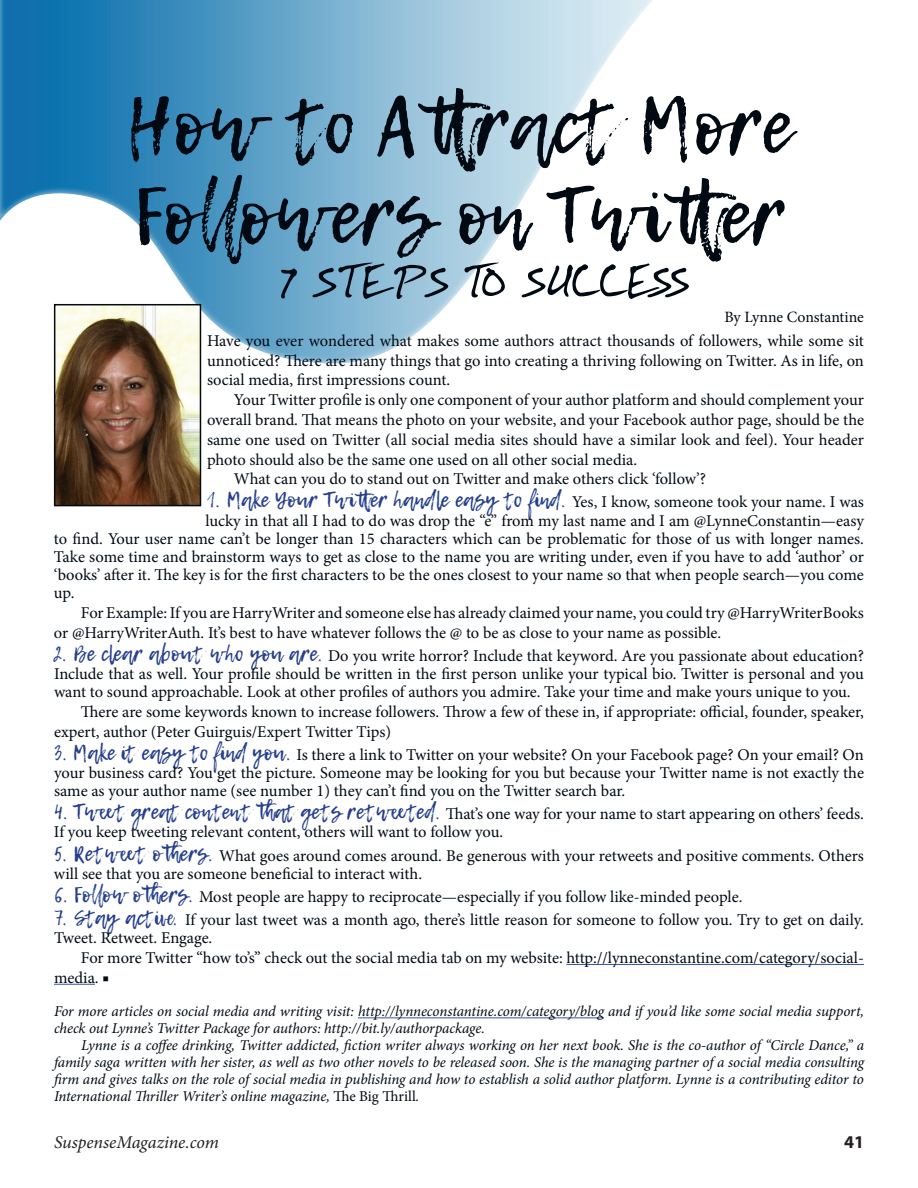
<style>
.page{position:relative;width:918px;height:1188px;background:#fff}
.page>*{position:absolute;margin:0;border:0;box-sizing:border-box;transform-origin:0 0}
.t1{font:78px/90px "Lemon Tuesday";color:#010a13}
.t2{font:57px "Bailey MF";color:#010a13}
.t3{font:21px "Lemon Tuesday";color:#253f8e}
.t4{font:italic 18px "Minion Pro";letter-spacing:-.005em;color:#231f20}
.t5{font:700 18px "Myriad Pro";color:#231f20}
.t6{font:16.5px/18.1px "Minion Pro";letter-spacing:-.005em;color:#010a13}
.t7{font:15.75px "Minion Pro";letter-spacing:-.005em;color:#010a13}
.t8{font:italic 15px/16.8px "Minion Pro";letter-spacing:-.01em;color:#010a13}
.s1{font-family:"Minion Pro";font-size:16.5px;color:#010a13}
.s2{font-family:"Lemon Tuesday";font-size:21px;color:#253f8e}
.s3{font-style:normal}
</style>
<div class="page">
<img style="left:0;top:0;width:653px;height:474px">
<hr style="left:566px;top:964px;width:298px;height:1px;background:#3853a3">
<hr style="left:54px;top:984px;width:41px;height:1px;background:#3853a3">
<hr style="left:358px;top:1017px;width:246px;height:1px;background:#3853a3">
<img style="left:57px;top:307px;width:141px;height:196px">
<div style="left:54px;top:304px;width:147px;height:202px;border:2px solid #010a13"></div>
<h1 class="t1" style="left:127px;top:81px;width:666px">How to Attract More<br>Followers on Twitter</h1>
<h2 class="t2" style="left:281px;top:247px;width:411px">7 STEPS TO SUCCESS</h2>
<p class="t7" style="left:724px;top:306px;width:141px">By Lynne Constantine</p>
<p class="t6" style="left:207px;top:331px;width:658px;line-height:19.8px;text-align:justify">Have you ever wondered what makes some authors attract thousands of followers, while some sit unnoticed? There are many things that go into creating a thriving following on Twitter. As in life, on social media, first impressions count.</p>
<p class="t6" style="left:234px;top:391px;width:632px">Your Twitter profile is only one component of your author platform and should complement your</p>
<p class="t6" style="left:207px;top:411px;width:659px">overall brand. That means the photo on your website, and your Facebook author page, should be the</p>
<p class="t6" style="left:207px;top:430px;width:658px">same one used on Twitter (all social media sites should have a similar look and feel). Your header</p>
<p class="t6" style="left:207px;top:450px;width:432px">photo should also be the same one used on all other social media.</p>
<p class="t6" style="left:234px;top:470px;width:474px">What can you do to stand out on Twitter and make others click ‘follow’?</p>
<p class="t3" style="left:207px;top:488px;width:659px">1. Make Your Twitter handle easy to find. <span class="s1">Yes, I know, someone took your name. I was</span></p>
<p class="t6" style="left:54px;top:511px;width:812px;text-align:justify;text-indent:152px">lucky in that all I had to do was drop the “e” from my last name and I am @LynneConstantin—easy to find. Your user name can’t be longer than 15 characters which can be problematic for those of us with longer names.<br>Take some time and brainstorm ways to get as close to the name you are writing under, even if you have to add ‘author’ or ‘books’ after it. The key is for the first characters to be the ones closest to your name so that when people search—you come up.</p>
<p class="t6" style="left:54px;top:603px;width:811px;line-height:19.8px;text-indent:27px">For Example: If you are HarryWriter and someone else has already claimed your name, you could try @HarryWriterBooks or @HarryWriterAuth. It’s best to have whatever follows the @ to be as close to your name as possible.</p>
<p class="t6" style="left:54px;top:647px;width:812px;text-align:justify"><span class="s2">2. Be clear about who you are.</span> Do you write horror? Include that keyword. Are you passionate about education?<br>Include that as well. Your profile should be written in the first person unlike your typical bio. Twitter is personal and you want to sound approachable. Look at other profiles of authors you admire. Take your time and make yours unique to you.</p>
<p class="t6" style="left:54px;top:702px;width:811px;line-height:19.8px;text-indent:27px">There are some keywords known to increase followers. Throw a few of these in, if appropriate: official, founder, speaker, expert, author (Peter Guirguis/Expert Twitter Tips)</p>
<p class="t6" style="left:54px;top:746px;width:812px;text-align:justify"><span class="s2">3. Make it easy to find you.</span> Is there a link to Twitter on your website? On your Facebook page? On your email? On your business card? You get the picture. Someone may be looking for you but because your Twitter name is not exactly the same as your author name (see number 1) they can’t find you on the Twitter search bar.</p>
<p class="t6" style="left:54px;top:805px;width:811px"><span class="s2">4. Tweet great content that gets retweeted.</span> That’s one way for your name to start appearing on others’ feeds.<br>If you keep tweeting relevant content, others will want to follow you.</p>
<p class="t6" style="left:54px;top:846px;width:811px"><span class="s2">5. Retweet others.</span> What goes around comes around. Be generous with your retweets and positive comments. Others will see that you are someone beneficial to interact with.</p>
<p class="t6" style="left:54px;top:888px;width:690px"><span class="s2">6. Follow others.</span> Most people are happy to reciprocate—especially if you follow like-minded people.</p>
<p class="t6" style="left:54px;top:911px;width:812px"><span class="s2">7. Stay active.</span> If your last tweet was a month ago, there’s little reason for someone to follow you. Try to get on daily.<br>Tweet. Retweet. Engage.</p>
<p class="t6" style="left:54px;top:948px;width:811px;line-height:19.8px;text-indent:27px">For more Twitter “how to’s” check out the social media tab on my website: http://lynneconstantine.com/category/social&shy;media. ■</p>
<p class="t8" style="left:54px;top:1003px;width:812px">For more articles on social media and writing visit: http://lynneconstantine.com/category/blog and if you’d like some social media support, check out Lynne’s Twitter Package for authors: http://bit.ly/authorpackage.</p>
<p class="t8" style="left:54px;top:1037px;width:812px;text-align:justify;text-indent:27px">Lynne is a coffee drinking, Twitter addicted, fiction writer always working on her next book. She is the co-author of “Circle Dance,” a family saga written with her sister, as well as two other novels to be released soon. She is the managing partner of a social media consulting firm and gives talks on the role of social media in publishing and how to establish a solid author platform. Lynne is a contributing editor to International Thriller Writer’s online magazine, <span class="s3">The Big Thrill</span>.</p>
<p class="t4" style="left:54px;top:1129px;width:166px">SuspenseMagazine.com</p>
<p class="t5" style="left:844px;top:1130px;width:21px">41</p>
</div>
